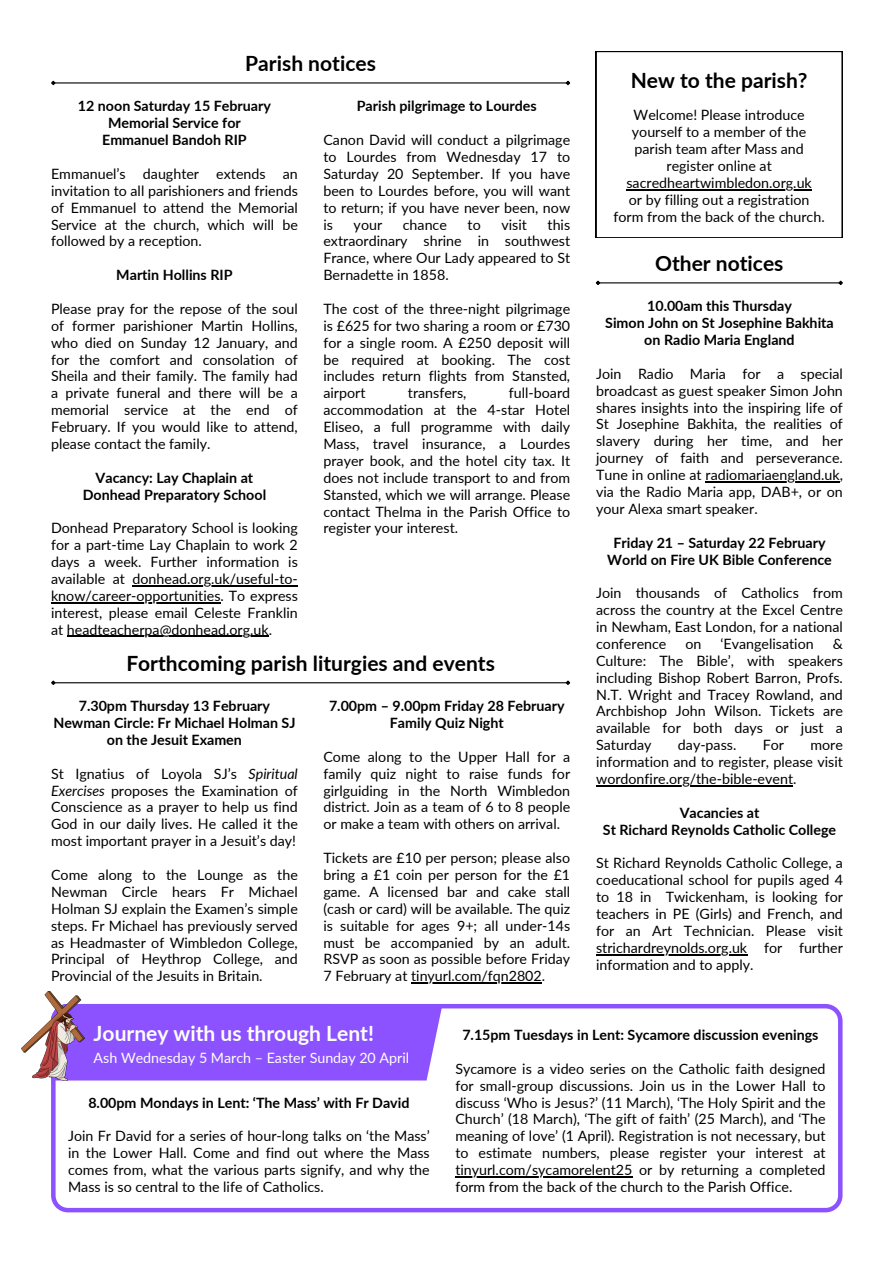
<style>
.page{position:relative;width:894px;height:1264px;background:#fff}
.page>*{position:absolute;margin:0;border:0;box-sizing:border-box;transform-origin:0 0}
.t1{font:700 21px "Lato";color:#000}
.t2{font:700 21px "Lato";color:#fff}
.t3{font:14.25px/16.8px "Lato";color:#000;text-align:justify}
.t4{font:700 14.25px/16.8px "Lato";color:#000;text-align:center}
.t5{font:14.25px "Lato";color:#fff}
.s1{font-style:italic}
</style>
<div class="page">
<svg style="left:595px;top:51px;width:247px;height:187px"></svg>
<hr style="left:705px;top:481px;width:134px;height:1px;background:#000">
<hr style="left:596px;top:785px;width:196px;height:1px;background:#000">
<hr style="left:596px;top:954px;width:151px;height:1px;background:#000">
<hr style="left:599px;top:282px;width:239px;height:1px;background:#000">
<svg style="left:837px;top:280px;width:6px;height:5px"></svg>
<svg style="left:595px;top:280px;width:6px;height:5px"></svg>
<hr style="left:55px;top:82px;width:511px;height:1px;background:#000">
<svg style="left:564px;top:80px;width:7px;height:6px"></svg>
<svg style="left:51px;top:80px;width:6px;height:6px"></svg>
<hr style="left:132px;top:585px;width:166px;height:1px;background:#000">
<hr style="left:51px;top:602px;width:169px;height:1px;background:#000">
<hr style="left:67px;top:636px;width:202px;height:1px;background:#000">
<hr style="left:55px;top:682px;width:511px;height:1px;background:#000">
<svg style="left:564px;top:680px;width:7px;height:5px"></svg>
<svg style="left:51px;top:680px;width:6px;height:5px"></svg>
<hr style="left:411px;top:982px;width:130px;height:1px;background:#000">
<svg style="left:51px;top:1004px;width:791px;height:208px"></svg>
<div style="left:84px;top:1003px;width:358px;height:77px;background:#8c52ff"></div>
<div style="left:51px;top:1033px;width:98px;height:30px;background:#8c52ff"></div>
<img style="left:21px;top:991px;width:63px;height:89px">
<hr style="left:626px;top:189px;width:185px;height:1px;background:#000">
<hr style="left:455px;top:1176px;width:177px;height:1px;background:#000">
<p class="t1" style="left:245px;top:51px;width:132px">Parish notices</p>
<h2 class="t4" style="left:78px;top:97px;width:194px">12 noon Saturday 15 February<br>Memorial Service for<br>Emmanuel Bandoh RIP</h2>
<p class="t3" style="left:51px;top:165px;width:248px">Emmanuel’s daughter extends an invitation to all parishioners and friends of Emmanuel to attend the Memorial Service at the church, which will be followed by a reception.</p>
<p class="t4" style="left:116px;top:266px;width:118px">Martin Hollins RIP</p>
<h1 class="t3" style="left:51px;top:300px;width:248px">Please pray for the repose of the soul of former parishioner Martin Hollins, who died on Sunday 12 January, and for the comfort and consolation of Sheila and their family. The family had a private funeral and there will be a memorial service at the end of February. If you would like to attend, please contact the family.</h1>
<p class="t4" style="left:83px;top:469px;width:185px">Vacancy: Lay Chaplain at<br>Donhead Preparatory School</p>
<p class="t3" style="left:51px;top:519px;width:248px">Donhead Preparatory School is looking for a part-time Lay Chaplain to work 2 days a week. Further information is available at</p>
<p class="t4" style="left:356px;top:97px;width:181px">Parish pilgrimage to Lourdes</p>
<h2 class="t3" style="left:323px;top:131px;width:248px">Canon David will conduct a pilgrimage to Lourdes from Wednesday 17 to Saturday 20 September. If you have been to Lourdes before, you will want to return; if you have never been, now is</h2>
<h2 class="t3" style="left:323px;top:216px;width:248px;text-indent:224px">this extraordinary shrine in southwest France, where Our Lady appeared to St Bernadette in 1858.</h2>
<p class="t3" style="left:323px;top:300px;width:248px">The cost of the three-night pilgrimage is £625 for two sharing a room or £730 for a single room. A £250 deposit will be required at booking. The cost includes return flights from Stansted, airport</p>
<h2 class="t3" style="left:353px;top:216px;width:30px">your</h2>
<h2 class="t3" style="left:403px;top:216px;width:46px">chance</h2>
<h2 class="t3" style="left:467px;top:216px;width:15px">to</h2>
<h2 class="t3" style="left:501px;top:216px;width:27px">visit</h2>
<p class="t3" style="left:323px;top:384px;width:248px;text-indent:185px">full-board accommodation at the 4-star Hotel Eliseo, a full programme with daily Mass, travel insurance, a Lourdes prayer book, and the hotel city tax. It does not include transport to and from Stansted, which we will arrange. Please contact Thelma in the Parish Office to register your interest.</p>
<p class="t3" style="left:408px;top:384px;width:60px">transfers,</p>
<h1 class="t3" style="left:132px;top:570px;width:167px">donhead.org.uk/useful-to-</h1>
<p class="t3" style="left:51px;top:587px;width:248px">know/career-opportunities. To express interest, please email Celeste Franklin at headteacherpa@donhead.org.uk.</p>
<h2 class="t1" style="left:126px;top:650px;width:370px">Forthcoming parish liturgies and events</h2>
<p class="t4" style="left:53px;top:697px;width:243px">7.30pm Thursday 13 February<br>Newman Circle: Fr Michael Holman SJ on the Jesuit Examen</p>
<h1 class="t3" style="left:51px;top:764px;width:248px">St Ignatius of Loyola SJ’s <span class="s1">Spiritual Exercises</span> proposes the Examination of Conscience as a prayer to help us find God in our daily lives. He called it the most important prayer in a Jesuit’s day!</h1>
<p class="t3" style="left:51px;top:866px;width:248px">Come along to the Lounge as the Newman Circle hears Fr Michael Holman SJ explain the Examen’s simple steps. Fr Michael has previously served as Headmaster of Wimbledon College, Principal of Heythrop College, and Provincial of the Jesuits in Britain.</p>
<h2 class="t4" style="left:329px;top:697px;width:237px">7.00pm – 9.00pm Friday 28 February<br>Family Quiz Night</h2>
<p class="t3" style="left:323px;top:748px;width:248px">Come along to the Upper Hall for a family quiz night to raise funds for girlguiding in the North Wimbledon district. Join as a team of 6 to 8 people or make a team with others on arrival.</p>
<p class="t3" style="left:323px;top:849px;width:248px">Tickets are £10 per person; please also bring a £1 coin per person for the £1 game. A licensed bar and cake stall (cash or card) will be available. The quiz is suitable for ages 9+; all under-14s must be accompanied by an adult.<br>RSVP as soon as possible before Friday 7 February at tinyurl.com/fqn2802.</p>
<p class="t1" style="left:630px;top:68px;width:178px">New to the parish?</p>
<p class="t3" style="left:631px;top:106px;width:176px;text-align:center">Welcome! Please introduce yourself to a member of the parish team after Mass and register online at</p>
<p class="t3" style="left:613px;top:174px;width:213px;text-align:center">sacredheartwimbledon.org.uk<br>or by filling out a registration form from the back of the church.</p>
<h2 class="t1" style="left:655px;top:251px;width:130px">Other notices</h2>
<h1 class="t4" style="left:605px;top:297px;width:230px">10.00am this Thursday<br>Simon John on St Josephine Bakhita on Radio Maria England</h1>
<p class="t3" style="left:596px;top:365px;width:248px">Join Radio Maria for a special broadcast as guest speaker Simon John shares insights into the inspiring life of St Josephine Bakhita, the realities of slavery during her time, and her journey of faith and perseverance.<br>Tune in online at radiomariaengland.uk,</p>
<h2 class="t3" style="left:596px;top:483px;width:248px">via the Radio Maria app, DAB+, or on your Alexa smart speaker.</h2>
<h2 class="t4" style="left:607px;top:533px;width:226px">Friday 21 – Saturday 22 February<br>World on Fire UK Bible Conference</h2>
<h2 class="t3" style="left:596px;top:584px;width:248px">Join thousands of Catholics from across the country at the Excel Centre in Newham, East London, for a national conference</h2>
<h2 class="t3" style="left:685px;top:635px;width:18px">on</h2>
<h2 class="t3" style="left:720px;top:635px;width:95px">‘Evangelisation</h2>
<h2 class="t3" style="left:596px;top:635px;width:248px;text-align:right">&amp;<br>Culture: The Bible’, with speakers</h2>
<p class="t3" style="left:596px;top:668px;width:248px">including Bishop Robert Barron, Profs.<br>N.T. Wright and Tracey Rowland, and Archbishop John Wilson. Tickets are available for both days or just a Saturday</p>
<p class="t3" style="left:677px;top:736px;width:60px">day-pass.</p>
<p class="t3" style="left:762px;top:736px;width:23px">For</p>
<p class="t3" style="left:596px;top:736px;width:248px;text-align:right">more<br>information and to register, please visit</p>
<h2 class="t3" style="left:596px;top:770px;width:202px">wordonfire.org/the-bible-event.</h2>
<h2 class="t4" style="left:602px;top:803px;width:235px">Vacancies at<br>St Richard Reynolds Catholic College</h2>
<h2 class="t3" style="left:596px;top:854px;width:248px">St Richard Reynolds Catholic College, a coeducational school for pupils aged 4 to 18 in Twickenham, is looking for teachers in PE (Girls) and French, and for an Art Technician. Please visit</h2>
<p class="t3" style="left:596px;top:938px;width:248px">strichardreynolds.org.uk for further information and to apply.</p>
<p class="t2" style="left:94px;top:1020px;width:282px">Journey with us through Lent!</p>
<p class="t5" style="left:94px;top:1048px;width:317px">Ash Wednesday 5 March – Easter Sunday 20 April</p>
<h2 class="t4" style="left:88px;top:1093px;width:322px">8.00pm Mondays in Lent: ‘The Mass’ with Fr David</h2>
<p class="t3" style="left:68px;top:1127px;width:363px">Join Fr David for a series of hour-long talks on ‘the Mass’ in the Lower Hall. Come and find out where the Mass comes from, what the various parts signify, and why the Mass is so central to the life of Catholics.</p>
<h2 class="t4" style="left:462px;top:1026px;width:357px">7.15pm Tuesdays in Lent: Sycamore discussion evenings</h2>
<p class="t3" style="left:455px;top:1059px;width:371px">Sycamore is a video series on the Catholic faith designed for small-group discussions. Join us in the Lower Hall to discuss ‘Who is Jesus?’ (11 March), ‘The Holy Spirit and the Church’ (18 March), ‘The gift of faith’ (25 March), and ‘The meaning of love’ (1 April). Registration is not necessary, but to estimate numbers, please register your interest at</p>
<p class="t3" style="left:455px;top:1161px;width:371px">tinyurl.com/sycamorelent25 or by returning a completed form from the back of the church to the Parish Office.</p>
</div>
